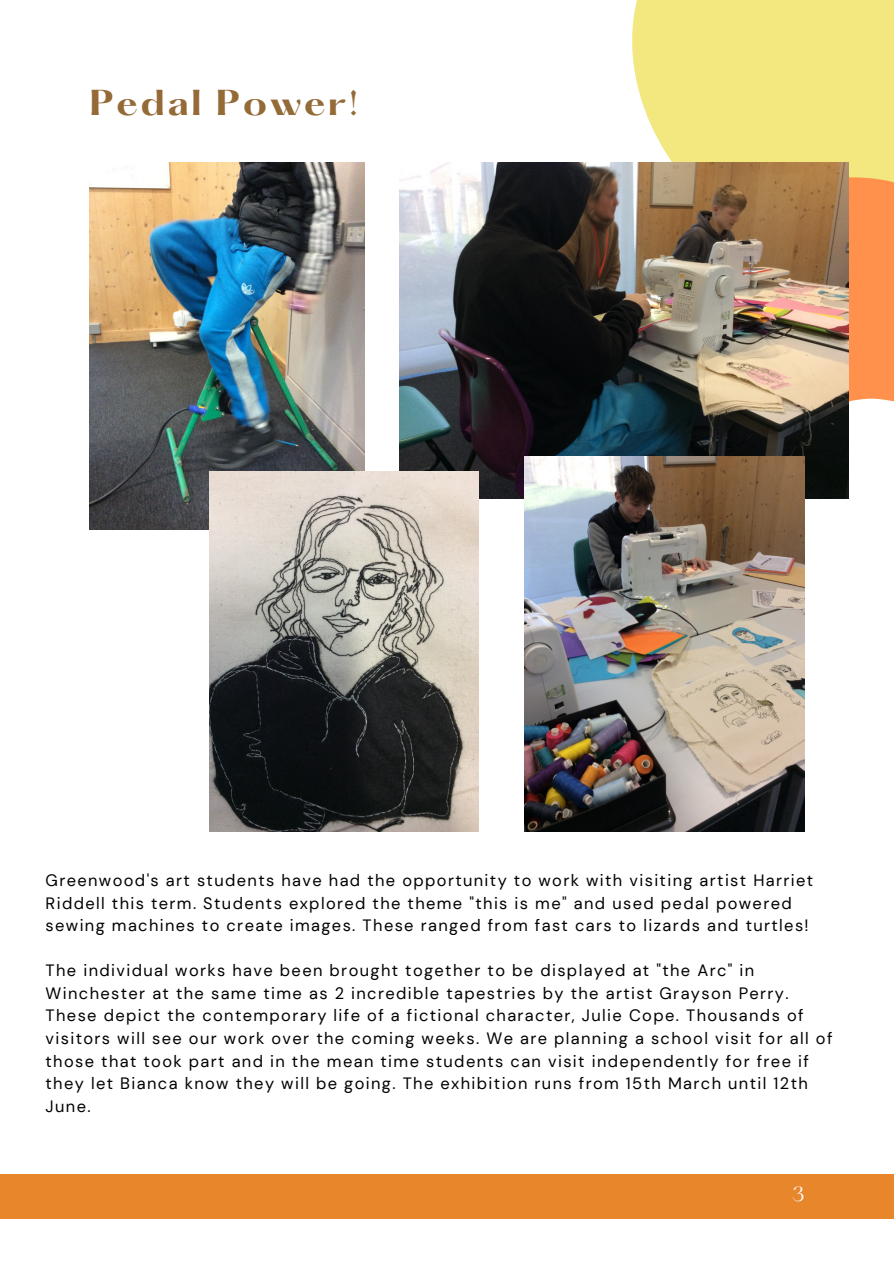
<style>
.page{position:relative;width:894px;height:1264px;background:#fff}
.page>*{position:absolute;margin:0;border:0;box-sizing:border-box;transform-origin:0 0}
.t1{font:700 31.5px "Hatton";letter-spacing:.085em;color:#946a37}
.t2{font:18px "Hatton";color:#fff}
.t3{font:16.5px/22.5px "DM Sans";letter-spacing:.085em;color:#000}
</style>
<div class="page">
<div style="left:0;top:1174px;width:893px;height:44px;background:#e7862a"></div>
<div style="left:625px;top:0;width:268px;height:163px;background:#f3e780"></div>
<svg style="left:642px;top:112px;width:251px;height:389px"></svg>
<img style="left:89px;top:163px;width:275px;height:366px">
<img style="left:399px;top:163px;width:449px;height:335px">
<img style="left:524px;top:456px;width:280px;height:375px">
<img style="left:209px;top:471px;width:269px;height:360px">
<p class="t1" style="left:89px;top:88px;width:270px">Pedal Power!</p>
<p class="t3" style="left:46px;top:869px;width:769px">Greenwood's art students have had the opportunity to work with visiting artist Harriet<br>Riddell this term. Students explored the theme "this is me" and used pedal powered sewing machines to create images. These ranged from fast cars to lizards and turtles!</p>
<p class="t3" style="left:46px;top:959px;width:788px">The individual works have been brought together to be displayed at "the Arc" in Winchester at the same time as 2 incredible tapestries by the artist Grayson Perry.<br>These depict the contemporary life of a fictional character, Julie Cope. Thousands of visitors will see our work over the coming weeks. We are planning a school visit for all of those that took part and in the mean time students can visit independently for free if they let Bianca know they will be going. The exhibition runs from 15th March until 12th June.</p>
<p class="t2" style="left:792px;top:1185px;width:14px">3</p>
</div>
